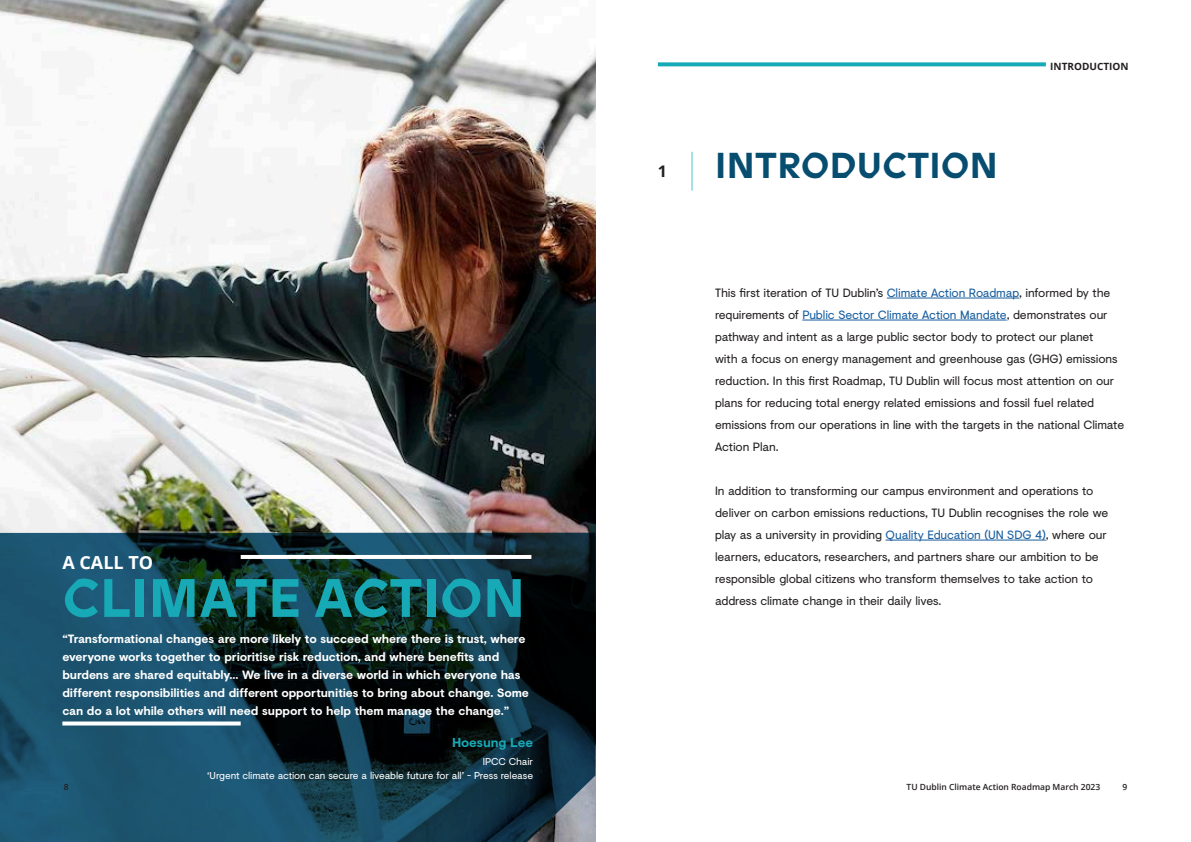
<style>
.page{position:relative;width:1191px;height:842px;background:#fff}
.page>*{position:absolute;margin:0;border:0;box-sizing:border-box;transform-origin:0 0}
.Page_Header_-_Blue{font:700 54px "Prophet";letter-spacing:.01em;color:#18a9b7}
.Page_Header_-_Blue-2{font:700 36px "Prophet";letter-spacing:.01em;color:#074d70}
.Page_Header_-_White{font:700 18px "Open Sans";color:#fff}
.Page_Section_Number{font:700 16px "Open Sans";color:#231f20}
.Blue_Text_-_Align_Ri{font:700 13px "Visuelt";letter-spacing:-.005em;color:#18a9b7}
.Page_Header_Subtext{font:12px/22px "Visuelt";letter-spacing:-.01em;color:#231f20}
.Page_Body_Text_-_Whi{font:700 12px/18px "Visuelt";letter-spacing:-.01em;color:#fff}
.Identification_Text{font:10px "Visuelt";letter-spacing:-.01em;color:#fff}
.Page_Section_Title{font:700 10px "Open Sans";color:#231f20}
.t1{font:600 8.5px "Open Sans";color:#231f20}
.s1{color:#175d9e}
</style>
<div class="page">
<img style="left:0;top:0;width:595px;height:533px">
<svg style="left:0;top:533px;width:595px;height:309px;background:#143a49"></svg>
<hr style="left:241px;top:555px;width:290px;height:4px;background:#fff">
<svg style="left:62px;top:721px;width:179px;height:4px"></svg>
<hr style="left:691px;top:152px;width:1px;height:39px;background:#4dc4d1">
<svg style="left:658px;top:62px;width:388px;height:4px;background:#2db0bd"></svg>
<hr style="left:886px;top:298px;width:133px;height:1px;background:#175d9e">
<hr style="left:802px;top:320px;width:204px;height:1px;background:#175d9e">
<hr style="left:885px;top:540px;width:160px;height:1px;background:#175d9e">
<p class="Page_Header_-_White" style="left:62px;top:550px;width:92px">A CALL TO</p>
<p class="Page_Header_-_Blue" style="left:63px;top:560px;width:464px">CLIMATE ACTION</p>
<p class="Page_Body_Text_-_Whi" style="left:62px;top:630px;width:468px">“Transformational changes are more likely to succeed where there is trust, where everyone works together to prioritise risk reduction, and where benefits and burdens are shared equitably... We live in a diverse world in which everyone has different responsibilities and different opportunities to bring about change. Some can do a lot while others will need support to help them manage the change.”</p>
<p class="Blue_Text_-_Align_Ri" style="left:452px;top:732px;width:83px">Hoesung Lee</p>
<p class="Identification_Text" style="left:483px;top:754px;width:52px">IPCC Chair</p>
<p class="Identification_Text" style="left:207px;top:768px;width:327px">‘Urgent climate action can secure a liveable future for all’ - Press release</p>
<p class="Page_Section_Number" style="left:658px;top:160px;width:11px">1</p>
<p class="Page_Header_-_Blue-2" style="left:715px;top:141px;width:284px">INTRODUCTION</p>
<p class="Page_Section_Title" style="left:1050px;top:59px;width:80px">INTRODUCTION</p>
<p class="Page_Header_Subtext" style="left:715px;top:281px;width:411px">This first iteration of TU Dublin’s <span class="s1">Climate Action Roadmap</span>, informed by the requirements of <span class="s1">Public Sector Climate Action Mandate</span>, demonstrates our pathway and intent as a large public sector body to protect our planet<br>with a focus on energy management and greenhouse gas (GHG) emissions reduction. In this first Roadmap, TU Dublin will focus most attention on our plans for reducing total energy related emissions and fossil fuel related emissions from our operations in line with the targets in the national Climate Action Plan.</p>
<p class="Page_Header_Subtext" style="left:715px;top:479px;width:395px">In addition to transforming our campus environment and operations to deliver on carbon emissions reductions, TU Dublin recognises the role we play as a university in providing <span class="s1">Quality Education (UN SDG 4)</span>, where our learners, educators, researchers, and partners share our ambition to be responsible global citizens who transform themselves to take action to address climate change in their daily lives.</p>
<p class="t1" style="left:64px;top:781px;width:6px">8</p>
<p class="t1" style="left:906px;top:781px;width:195px">TU Dublin Climate Action Roadmap March 2023</p>
<p class="t1" style="left:1122px;top:781px;width:6px">9</p>
</div>
